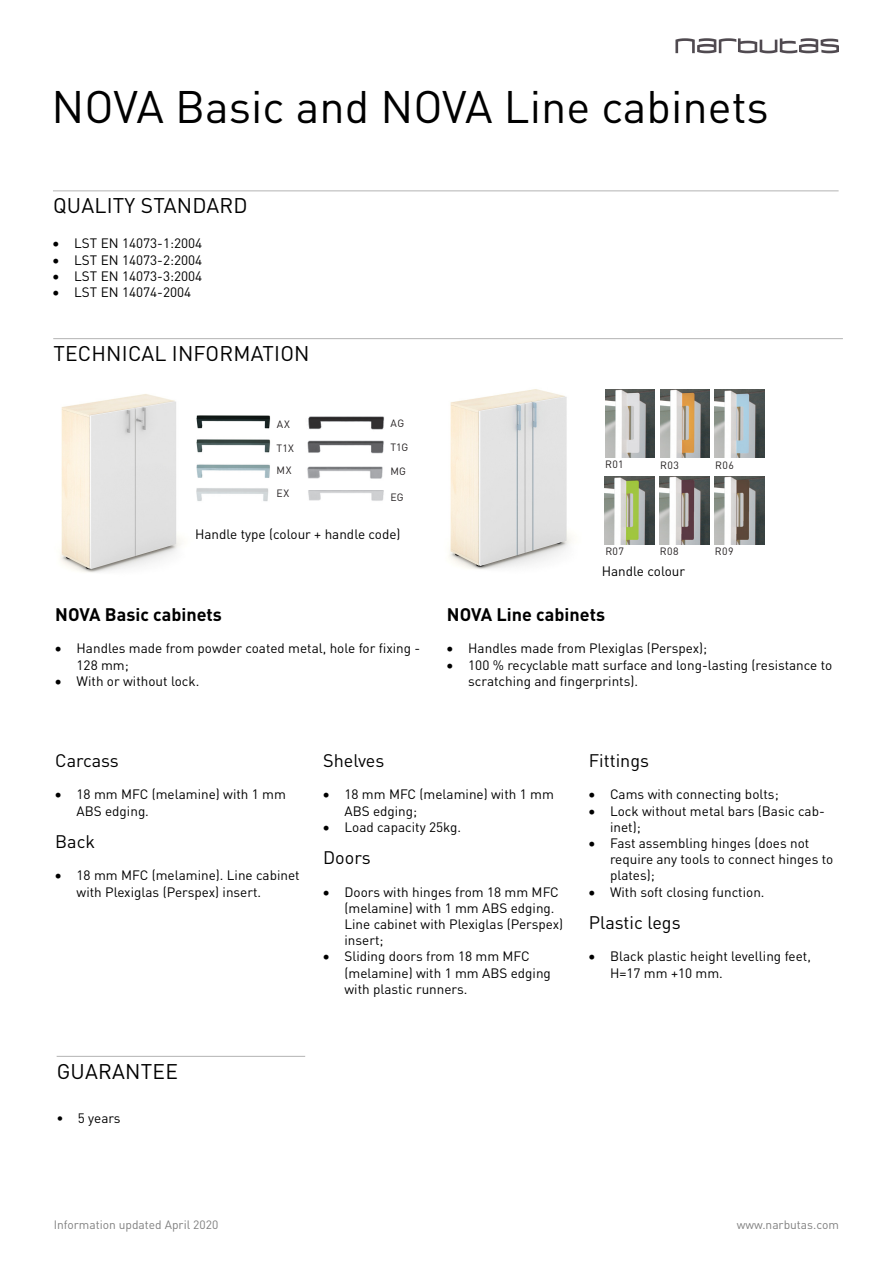
<style>
.page{position:relative;width:893px;height:1263px;background:#fff}
.page>*{position:absolute;margin:0;border:0;box-sizing:border-box;transform-origin:0 0}
.PAV_30{font:45px "DIN Pro";color:#000}
.Pavadinimas_1{font:21px "DIN Pro";letter-spacing:.01em;color:#000}
.Pavadinimas_2{font:18px "DIN Pro";color:#000}
.Pavadinimas_2-2{font:700 18px "DIN Pro";color:#000}
.txt_-_Pagrindinis{font:13.5px/16.2px "DIN Pro";color:#000}
.t1{font:12px "DIN Pro";color:#808080}
.txt_-_matmuo_7_pt{font:10.5px "DIN Pro";letter-spacing:.035em;color:#231f20}
</style>
<div class="page">
<svg style="left:675px;top:38px;width:164px;height:15px"></svg>
<hr style="left:53px;top:190px;width:786px;height:1px;background:#b3b3b3">
<hr style="left:53px;top:338px;width:790px;height:1px;background:#b3b3b3">
<img style="left:196px;top:415px;width:75px;height:63px">
<img style="left:196px;top:488px;width:73px;height:14px">
<img style="left:308px;top:490px;width:76px;height:11px">
<img style="left:307px;top:466px;width:76px;height:13px">
<img style="left:307px;top:440px;width:77px;height:14px">
<img style="left:605px;top:389px;width:49px;height:69px">
<img style="left:715px;top:476px;width:49px;height:68px">
<img style="left:660px;top:389px;width:49px;height:69px">
<img style="left:660px;top:476px;width:49px;height:68px">
<img style="left:715px;top:389px;width:49px;height:69px">
<img style="left:605px;top:476px;width:49px;height:68px">
<img style="left:449px;top:389px;width:122px;height:181px">
<img style="left:60px;top:394px;width:121px;height:179px">
<img style="left:308px;top:416px;width:76px;height:14px">
<hr style="left:57px;top:1056px;width:248px;height:1px;background:#b3b3b3">
<p class="PAV_30" style="left:52px;top:76px;width:719px">NOVA Basic and NOVA Line cabinets</p>
<p class="Pavadinimas_1" style="left:53px;top:191px;width:196px">QUALITY STANDARD</p>
<p class="txt_-_Pagrindinis" style="left:53px;top:235px;width:151px">• LST EN 14073-1:2004</p>
<p class="txt_-_Pagrindinis" style="left:53px;top:251px;width:151px">• LST EN 14073-2:2004</p>
<p class="txt_-_Pagrindinis" style="left:53px;top:267px;width:151px">• LST EN 14073-3:2004</p>
<p class="txt_-_Pagrindinis" style="left:53px;top:283px;width:140px">• LST EN 14074-2004</p>
<p class="Pavadinimas_1" style="left:53px;top:339px;width:258px">TECHNICAL INFORMATION</p>
<p class="txt_-_matmuo_7_pt" style="left:277px;top:417px;width:15px">AX</p>
<p class="txt_-_matmuo_7_pt" style="left:391px;top:416px;width:15px">AG</p>
<p class="txt_-_matmuo_7_pt" style="left:277px;top:441px;width:19px">T1X</p>
<p class="txt_-_matmuo_7_pt" style="left:277px;top:486px;width:14px">EX</p>
<p class="txt_-_matmuo_7_pt" style="left:277px;top:463px;width:16px">MX</p>
<p class="txt_-_matmuo_7_pt" style="left:390px;top:440px;width:19px">T1G</p>
<p class="txt_-_matmuo_7_pt" style="left:390px;top:464px;width:17px">MG</p>
<p class="txt_-_matmuo_7_pt" style="left:390px;top:490px;width:15px">EG</p>
<p class="txt_-_Pagrindinis" style="left:195px;top:525px;width:207px">Handle type (colour + handle code)</p>
<p class="Pavadinimas_2-2" style="left:55px;top:602px;width:168px">NOVA Basic cabinets</p>
<p class="txt_-_Pagrindinis" style="left:77px;top:640px;width:345px;text-indent:-21px">• Handles made from powder coated metal, hole for fixing -<br>128 mm;</p>
<p class="txt_-_Pagrindinis" style="left:55px;top:672px;width:146px">• With or without lock.</p>
<p class="txt_-_matmuo_7_pt" style="left:605px;top:457px;width:20px">R01</p>
<p class="txt_-_matmuo_7_pt" style="left:660px;top:458px;width:20px">R03</p>
<p class="txt_-_matmuo_7_pt" style="left:715px;top:458px;width:20px">R06</p>
<p class="txt_-_matmuo_7_pt" style="left:605px;top:544px;width:20px">R07</p>
<p class="txt_-_matmuo_7_pt" style="left:660px;top:544px;width:20px">R08</p>
<p class="txt_-_Pagrindinis" style="left:602px;top:563px;width:85px">Handle colour</p>
<p class="txt_-_matmuo_7_pt" style="left:715px;top:544px;width:20px">R09</p>
<p class="Pavadinimas_2-2" style="left:447px;top:602px;width:160px">NOVA Line cabinets</p>
<p class="txt_-_Pagrindinis" style="left:447px;top:640px;width:262px">• Handles made from Plexiglas (Perspex);</p>
<p class="txt_-_Pagrindinis" style="left:468px;top:656px;width:365px;text-indent:-21px">• 100 % recyclable matt surface and long-lasting (resistance to scratching and fingerprints).</p>
<p class="Pavadinimas_2" style="left:55px;top:748px;width:65px">Carcass</p>
<p class="txt_-_Pagrindinis" style="left:77px;top:786px;width:211px;text-indent:-21px">• 18 mm MFC (melamine) with 1 mm<br>ABS edging.</p>
<p class="Pavadinimas_2" style="left:55px;top:829px;width:41px">Back</p>
<p class="txt_-_Pagrindinis" style="left:77px;top:867px;width:225px;text-indent:-21px">• 18 mm MFC (melamine). Line cabinet with Plexiglas (Perspex) insert.</p>
<p class="Pavadinimas_2" style="left:323px;top:748px;width:63px">Shelves</p>
<p class="txt_-_Pagrindinis" style="left:344px;top:786px;width:211px;text-indent:-21px">• 18 mm MFC (melamine) with 1 mm<br>ABS edging;</p>
<p class="txt_-_Pagrindinis" style="left:323px;top:818px;width:139px">• Load capacity 25kg.</p>
<p class="Pavadinimas_2" style="left:323px;top:845px;width:49px">Doors</p>
<p class="txt_-_Pagrindinis" style="left:344px;top:883px;width:220px;text-indent:-21px">• Doors with hinges from 18 mm MFC (melamine) with 1 mm ABS edging.<br>Line cabinet with Plexiglas (Perspex) insert;</p>
<p class="txt_-_Pagrindinis" style="left:344px;top:948px;width:208px;text-indent:-21px">• Sliding doors from 18 mm MFC (melamine) with 1 mm ABS edging with plastic runners.</p>
<p class="Pavadinimas_1" style="left:57px;top:1057px;width:123px">GUARANTEE</p>
<p class="txt_-_Pagrindinis" style="left:57px;top:1110px;width:66px">• 5 years</p>
<p class="Pavadinimas_2" style="left:589px;top:748px;width:62px">Fittings</p>
<p class="txt_-_Pagrindinis" style="left:589px;top:786px;width:191px">• Cams with connecting bolts;</p>
<p class="txt_-_Pagrindinis" style="left:610px;top:802px;width:216px;text-indent:-21px">• Lock without metal bars (Basic cab&shy;inet);</p>
<p class="txt_-_Pagrindinis" style="left:610px;top:834px;width:225px;text-indent:-21px">• Fast assembling hinges (does not require any tools to connect hinges to plates);</p>
<p class="txt_-_Pagrindinis" style="left:589px;top:883px;width:177px">• With soft closing function.</p>
<p class="Pavadinimas_2" style="left:589px;top:910px;width:93px">Plastic legs</p>
<p class="txt_-_Pagrindinis" style="left:610px;top:948px;width:202px;text-indent:-21px">• Black plastic height levelling feet,<br>H=17 mm +10 mm.</p>
<p class="t1" style="left:54px;top:1217px;width:166px">Information updated April 2020</p>
<p class="t1" style="left:737px;top:1216px;width:104px">www.narbutas.com</p>
</div>
